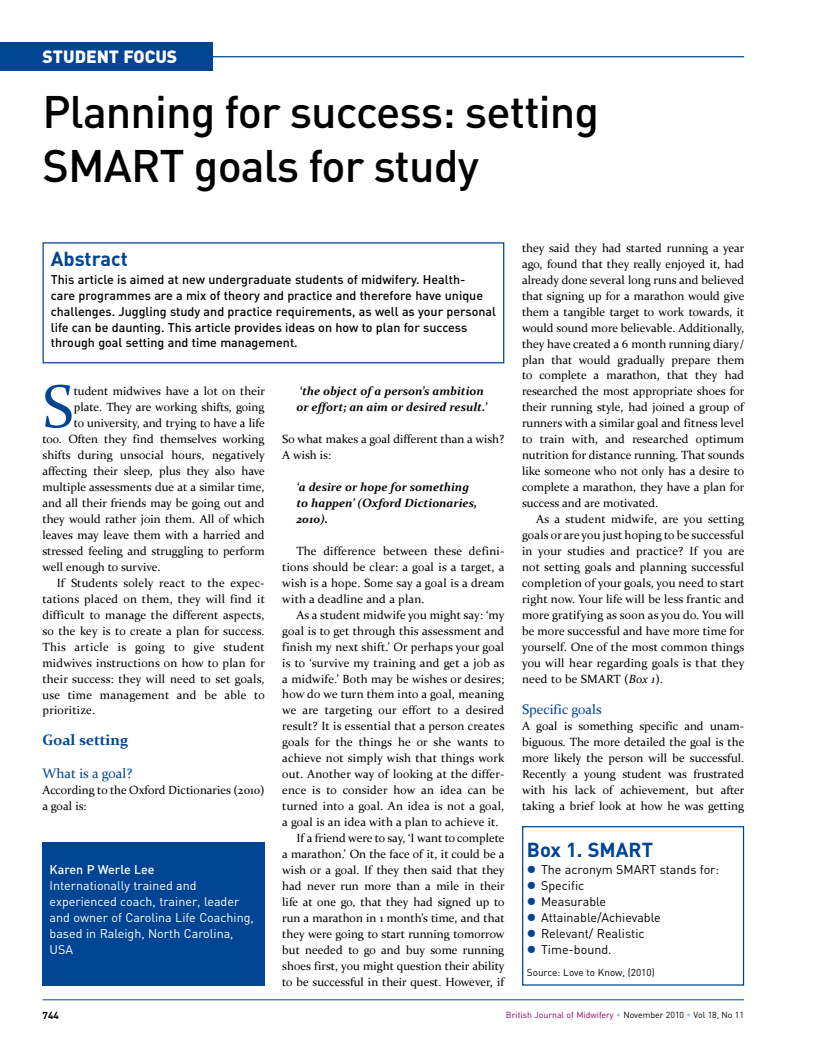
<style>
.page{position:relative;width:815px;height:1053px;background:#fff}
.page>*{position:absolute;margin:0;border:0;box-sizing:border-box;transform-origin:0 0}
.t1{font:61.25px "Constantia";color:#004494}
.t2{font:500 45px/54px "DIN";letter-spacing:-.02em;color:#000}
.t3{font:700 20px "DIN";color:#004494}
.t4{font:900 17.5px "DIN";color:#fff}
.t5{font:700 15px "Constantia";color:#004494}
.t6{font:13.75px "Constantia";color:#004494}
.t7{font:500 12.5px/16px "DIN";color:#000}
.t8{font:12.5px/16px "DIN";color:#fff}
.t9{font:12.5px "DIN";color:#000}
.t10{font:500 12.5px "DIN";color:#fff}
.t11{font:11.88px/16px "Constantia";color:#000;text-align:justify}
.t12{font:italic 700 11.88px/16px "Constantia";color:#000}
.t13{font:11.88px "Constantia";letter-spacing:.03em;color:#000}
.t14{font:11.88px "Constantia";letter-spacing:.02em;color:#000}
.t15{font:10px "DIN";color:#000}
.t16{font:700 10px "DIN";color:#000}
.t17{font:8.75px "DIN";color:#8e026c}
.s1{font-style:italic}
.s2{color:#004494}
.s3{color:#87c3e7}
.s4{color:#000}
</style>
<div class="page">
<hr style="left:43px;top:999px;width:701px;height:1px;background:#004494">
<hr style="left:43px;top:56px;width:701px;height:1px;background:#004494">
<div style="left:0;top:43px;width:213px;height:28px;background:#004494"></div>
<div style="left:43px;top:242px;width:461px;height:121px;border:1px solid #004494"></div>
<div style="left:43px;top:842px;width:222px;height:143px;background:#004494"></div>
<div style="left:522px;top:826px;width:222px;height:159px;border:1px solid #004494"></div>
<h3 class="t4" style="left:43px;top:45px;width:135px">STUDENT FOCUS</h3>
<h2 class="t2" style="left:43px;top:83px;width:558px">Planning for success: setting<br>SMART goals for study</h2>
<h3 class="t3" style="left:51px;top:246px;width:79px">Abstract</h3>
<p class="t7" style="left:51px;top:271px;width:447px">This article is aimed at new undergraduate students of midwifery. Health-<br>care programmes are a mix of theory and practice and therefore have unique challenges. Juggling study and practice requirements, as well as your personal life can be daunting. This article provides ideas on how to plan for success through goal setting and time management.</p>
<h1 class="t1" style="left:43px;top:364px;width:33px">S</h1>
<p class="t11" style="left:74px;top:383px;width:193px">tudent midwives have a lot on their</p>
<p class="t11" style="left:74px;top:398px;width:192px">plate. They are working shifts, going</p>
<p class="t11" style="left:74px;top:414px;width:193px">to university, and trying to have a life</p>
<p class="t11" style="left:43px;top:430px;width:224px">too. Often they find themselves working</p>
<p class="t11" style="left:43px;top:446px;width:224px">shifts during unsocial hours, negatively</p>
<p class="t11" style="left:43px;top:462px;width:224px">affecting their sleep, plus they also have</p>
<p class="t11" style="left:43px;top:478px;width:224px">multiple assessments due at a similar time,</p>
<p class="t11" style="left:43px;top:494px;width:224px">and all their friends may be going out and</p>
<p class="t11" style="left:43px;top:510px;width:224px">they would rather join them. All of which</p>
<p class="t11" style="left:43px;top:526px;width:224px">leaves may leave them with a harried and</p>
<p class="t11" style="left:43px;top:542px;width:224px">stressed feeling and struggling to perform</p>
<p class="t11" style="left:43px;top:558px;width:119px">well enough to survive.</p>
<p class="t11" style="left:57px;top:574px;width:209px">If Students solely react to the expec-</p>
<p class="t11" style="left:43px;top:590px;width:224px">tations placed on them, they will find it</p>
<p class="t11" style="left:43px;top:606px;width:224px">difficult to manage the different aspects,</p>
<p class="t11" style="left:43px;top:622px;width:224px">so the key is to create a plan for success.</p>
<p class="t13" style="left:43px;top:638px;width:224px">This article is going to give student</p>
<p class="t11" style="left:43px;top:654px;width:224px">midwives instructions on how to plan for</p>
<p class="t11" style="left:43px;top:670px;width:224px">their success: they will need to set goals,</p>
<p class="t14" style="left:43px;top:686px;width:224px">use time management and be able to</p>
<p class="t11" style="left:43px;top:701px;width:54px">prioritize.</p>
<p class="t5" style="left:43px;top:729px;width:87px">Goal setting</p>
<p class="t6" style="left:43px;top:764px;width:91px">What is a goal?</p>
<p class="t11" style="left:43px;top:781px;width:224px">According to the Oxford Dictionaries (2010) a goal is:</p>
<p class="t10" style="left:50px;top:861px;width:107px">Karen P Werle Lee</p>
<p class="t8" style="left:50px;top:877px;width:206px">Internationally trained and experienced coach, trainer, leader and owner of Carolina Life Coaching, based in Raleigh, North Carolina,<br>USA</p>
<p class="t12" style="left:296px;top:382px;width:192px">‘the object of a person’s ambition or effort; an aim or desired result.’</p>
<p class="t11" style="left:282px;top:430px;width:224px">So what makes a goal different than a wish?<br>A wish is:</p>
<p class="t12" style="left:296px;top:478px;width:182px">‘a desire or hope for something to happen’ (Oxford Dictionaries,<br>2010).</p>
<p class="t11" style="left:282px;top:542px;width:224px;text-indent:14px">The difference between these defini&shy;tions should be clear: a goal is a target, a wish is a hope. Some say a goal is a dream with a deadline and a plan.</p>
<p class="t11" style="left:296px;top:606px;width:210px">As a student midwife you might say: ‘my</p>
<p class="t11" style="left:282px;top:622px;width:224px">goal is to get through this assessment and</p>
<p class="t11" style="left:282px;top:638px;width:224px">finish my next shift.’ Or perhaps your goal</p>
<p class="t11" style="left:282px;top:654px;width:224px">is to ‘survive my training and get a job as</p>
<p class="t11" style="left:282px;top:670px;width:224px">a midwife.’ Both may be wishes or desires;</p>
<p class="t11" style="left:282px;top:685px;width:224px">how do we turn them into a goal, meaning</p>
<p class="t11" style="left:282px;top:701px;width:224px">we are targeting our effort to a desired</p>
<p class="t11" style="left:282px;top:717px;width:224px">result? It is essential that a person creates</p>
<p class="t11" style="left:282px;top:733px;width:224px">goals for the things he or she wants to</p>
<p class="t11" style="left:282px;top:749px;width:224px">achieve not simply wish that things work</p>
<p class="t11" style="left:282px;top:765px;width:224px">out. Another way of looking at the differ-</p>
<p class="t11" style="left:282px;top:781px;width:224px">ence is to consider how an idea can be</p>
<p class="t11" style="left:282px;top:797px;width:223px">turned into a goal. An idea is not a goal,</p>
<p class="t11" style="left:282px;top:813px;width:218px">a goal is an idea with a plan to achieve it.</p>
<p class="t11" style="left:296px;top:829px;width:210px">If a friend were to say, ‘I want to complete</p>
<p class="t11" style="left:282px;top:845px;width:224px">a marathon.’ On the face of it, it could be a</p>
<p class="t11" style="left:282px;top:861px;width:224px">wish or a goal. If they then said that they</p>
<p class="t11" style="left:282px;top:877px;width:224px">had never run more than a mile in their</p>
<p class="t11" style="left:282px;top:893px;width:224px">life at one go, that they had signed up to</p>
<p class="t11" style="left:282px;top:909px;width:224px">run a marathon in 1 month’s time, and that</p>
<p class="t11" style="left:282px;top:925px;width:224px">they were going to start running tomorrow</p>
<p class="t11" style="left:282px;top:941px;width:224px">but needed to go and buy some running</p>
<p class="t11" style="left:282px;top:957px;width:224px">shoes first, you might question their ability</p>
<p class="t11" style="left:282px;top:973px;width:223px">to be successful in their quest. However, if</p>
<p class="t11" style="left:522px;top:239px;width:224px">they said they had started running a year ago, found that they really enjoyed it, had already done several long runs and believed that signing up for a marathon would give them a tangible target to work towards, it would sound more believable. Additionally, they have created a 6 month running diary/ plan that would gradually prepare them to complete a marathon, that they had researched the most appropriate shoes for their running style, had joined a group of runners with a similar goal and fitness level to train with, and researched optimum nutrition for distance running. That sounds like someone who not only has a desire to complete a marathon, they have a plan for success and are motivated.</p>
<p class="t11" style="left:522px;top:510px;width:224px;text-indent:14px">As a student midwife, are you setting goals or are you just hoping to be successful in your studies and practice? If you are not setting goals and planning successful completion of your goals, you need to start right now. Your life will be less frantic and more gratifying as soon as you do. You will be more successful and have more time for yourself. One of the most common things you will hear regarding goals is that they need to be SMART (<span class="s1">Box 1</span>).</p>
<p class="t6" style="left:522px;top:700px;width:81px">Specific goals</p>
<p class="t11" style="left:522px;top:717px;width:224px">A goal is something specific and unam&shy;biguous. The more detailed the goal is the more likely the person will be successful.<br>Recently a young student was frustrated with his lack of achievement, but after taking a brief look at how he was getting</p>
<h3 class="t3" style="left:527px;top:836px;width:128px">Box 1. SMART</h3>
<p class="t9" style="left:527px;top:861px;width:194px"><span class="s2">●</span> The acronym SMART stands for:</p>
<p class="t9" style="left:527px;top:877px;width:59px"><span class="s2">●</span> Specific</p>
<p class="t9" style="left:527px;top:893px;width:81px"><span class="s2">●</span> Measurable</p>
<p class="t9" style="left:527px;top:909px;width:135px"><span class="s2">●</span> Attainable/Achievable</p>
<p class="t9" style="left:527px;top:925px;width:119px"><span class="s2">●</span> Relevant/ Realistic</p>
<p class="t9" style="left:527px;top:941px;width:86px"><span class="s2">●</span> Time-bound.</p>
<p class="t15" style="left:527px;top:966px;width:129px">Source: Love to Know, (2010)</p>
<p class="t16" style="left:43px;top:1008px;width:18px">744</p>
<p class="t17" style="left:506px;top:1008px;width:240px">British Journal of Midwifery <span class="s3">•</span> <span class="s4">November 2010</span> <span class="s3">•</span> <span class="s4">Vol 18, No 11</span></p>
</div>
